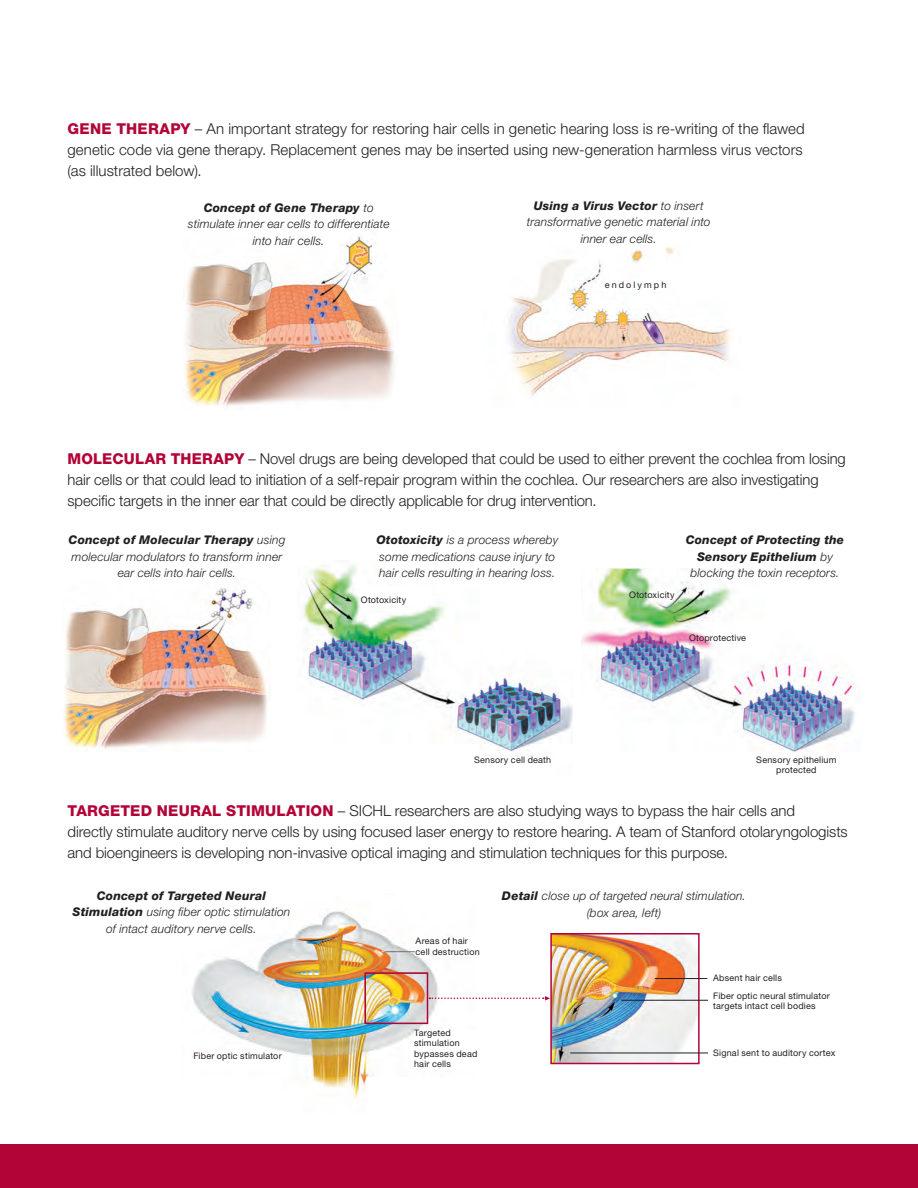
<style>
.page{position:relative;width:918px;height:1188px;background:#fff}
.page>*{position:absolute;margin:0;border:0;box-sizing:border-box;transform-origin:0 0}
.t1{font:300 15px/21px "Helvetica Neue LT Std";letter-spacing:-.005em;color:#231f20}
.t2{font:italic 300 12px/16.5px "Helvetica Neue LT Std";letter-spacing:.015em;color:#231f20;text-align:center}
.t3{font:italic 800 12px/16.5px "Helvetica Neue LT Std";letter-spacing:.015em;color:#231f20;text-align:center}
.t4{font:9px/10.5px "Helvetica Neue LT Std";letter-spacing:.02em;color:#231f20}
.t5{font:9px "Helvetica Neue LT Std";letter-spacing:.235em;color:#231f20}
.s1{font-weight:800;color:#b30437}
.s2{font-weight:800}
.s3{font-weight:300}
</style>
<div class="page">
<img style="left:185px;top:235px;width:210px;height:172px">
<img style="left:509px;top:243px;width:222px;height:154px">
<img style="left:303px;top:564px;width:270px;height:193px">
<img style="left:582px;top:568px;width:273px;height:185px">
<img style="left:63px;top:588px;width:204px;height:161px">
<img style="left:191px;top:911px;width:279px;height:188px">
<img style="left:553px;top:936px;width:144px;height:125px">
<div style="left:550px;top:933px;width:150px;height:131px;border:2px solid #b30437"></div>
<div style="left:0;top:1144px;width:918px;height:44px;background:#b30437"></div>
<div style="left:361px;top:586px;width:67px;height:21px;background:#fff"></div>
<div style="left:193px;top:1053px;width:90px;height:18px;background:#fff"></div>
<div style="left:416px;top:938px;width:89px;height:18px;background:#fff"></div>
<div style="left:414px;top:1029px;width:90px;height:40px;background:#fff"></div>
<hr style="left:655px;top:978px;width:52px;height:1px;background:#231f20">
<hr style="left:621px;top:1000px;width:87px;height:1px;background:#231f20">
<hr style="left:570px;top:1053px;width:138px;height:1px;background:#231f20">
<svg style="left:429px;top:996px;width:121px;height:4px"></svg>
<div style="left:364px;top:972px;width:64px;height:52px;border:2px solid #b30437"></div>
<p class="t1" style="left:67px;top:118px;width:739px"><span class="s1">GENE THERAPY</span> – An important strategy for restoring hair cells in genetic hearing loss is re-writing of the flawed genetic code via gene therapy. Replacement genes may be inserted using new-generation harmless virus vectors (as illustrated below).</p>
<p class="t2" style="left:188px;top:199px;width:203px"><span class="s2">Concept of Gene Therapy</span> to stimulate inner ear cells to differentiate into hair cells.</p>
<p class="t2" style="left:527px;top:197px;width:185px"><span class="s2">Using a Virus Vector</span> to insert transformative genetic material into inner ear cells.</p>
<p class="t5" style="left:605px;top:280px;width:63px">endolymph</p>
<p class="t1" style="left:68px;top:448px;width:780px"><span class="s1">MOLECULAR THERAPY</span> – Novel drugs are being developed that could be used to either prevent the cochlea from losing hair cells or that could lead to initiation of a self-repair program within the cochlea. Our researchers are also investigating specific targets in the inner ear that could be directly applicable for drug intervention.</p>
<p class="t2" style="left:69px;top:532px;width:218px"><span class="s2">Concept of Molecular Therapy</span> using molecular modulators to transform inner ear cells into hair cells.</p>
<p class="t2" style="left:376px;top:532px;width:183px;text-align:left"><span class="s2">Ototoxicity</span> is a process whereby some medications cause injury to hair cells resulting in hearing loss.</p>
<p class="t3" style="left:686px;top:532px;width:160px">Concept of Protecting the<br>Sensory Epithelium <span class="s3">by blocking the toxin receptors.</span></p>
<p class="t4" style="left:361px;top:595px;width:47px">Ototoxicity</p>
<p class="t4" style="left:629px;top:590px;width:47px">Ototoxicity</p>
<p class="t4" style="left:689px;top:632px;width:59px">Otoprotective</p>
<p class="t4" style="left:474px;top:755px;width:79px">Sensory cell death</p>
<p class="t4" style="left:756px;top:755px;width:82px;line-height:9.8px;text-align:center">Sensory epithelium protected</p>
<p class="t1" style="left:68px;top:800px;width:782px"><span class="s1">TARGETED NEURAL STIMULATION</span> – SICHL researchers are also studying ways to bypass the hair cells and<br>directly stimulate auditory nerve cells by using focused laser energy to restore hearing. A team of Stanford otolaryngologists and bioengineers is developing non-invasive optical imaging and stimulation techniques for this purpose.</p>
<p class="t2" style="left:73px;top:887px;width:219px"><span class="s2">Concept of Targeted Neural<br>Stimulation</span> using fiber optic stimulation of intact auditory nerve cells.</p>
<p class="t2" style="left:502px;top:888px;width:245px"><span class="s2">Detail</span> close up of targeted neural stimulation.</p>
<p class="t2" style="left:587px;top:904px;width:76px">(box area, left)</p>
<p class="t4" style="left:193px;top:1050px;width:90px">Fiber optic stimulator</p>
<p class="t4" style="left:416px;top:936px;width:66px">Areas of hair cell destruction</p>
<p class="t4" style="left:414px;top:1027px;width:65px">Targeted stimulation bypasses dead hair cells</p>
<p class="t4" style="left:713px;top:972px;width:70px">Absent hair cells</p>
<p class="t4" style="left:713px;top:990px;width:118px">Fiber optic neural stimulator targets intact cell bodies</p>
<p class="t4" style="left:713px;top:1047px;width:124px">Signal sent to auditory cortex</p>
</div>
